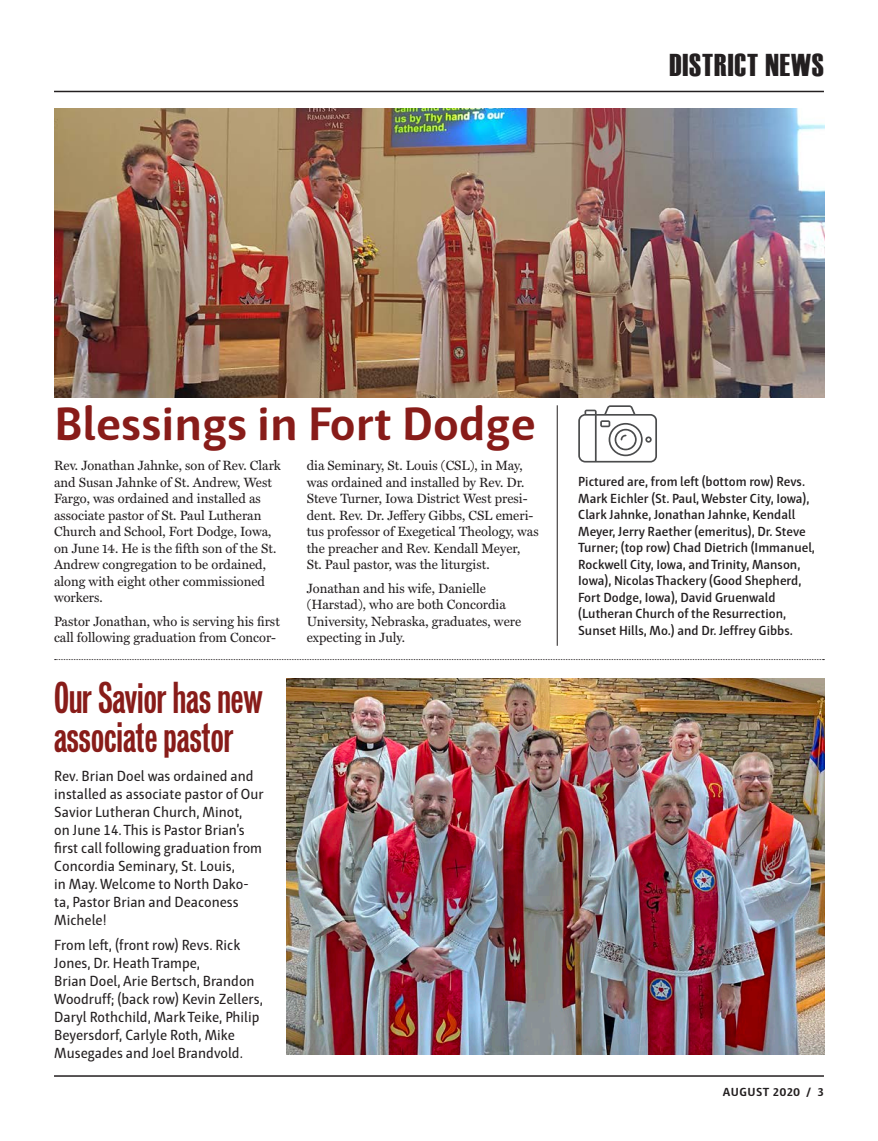
<style>
.page{position:relative;width:878px;height:1141px;background:#fff}
.page>*{position:absolute;margin:0;border:0;box-sizing:border-box;transform-origin:0 0}
.Submissions_Body_Tex{font:700 48px "Haptic";color:#881c19}
.Submissions_Body_Tex-2{font:40.5px/39px "Vonnes Bold Comp";color:#881c19}
.Interior_Header_Bar{font:31.5px "Haettenschweiler";letter-spacing:.03em;color:#231f20}
.Body_Text{font:15px/18px "Haptic";color:#231f20}
.Body_Text-2{font:13.5px/16.5px "Miller Text";color:#231f20}
.Body_Text-3{font:600 13.5px/16.5px "Haptic";color:#231f20}
.t1{font:700 12px "Haptic";letter-spacing:.04em;color:#231f20}
</style>
<div class="page">
<hr style="left:54px;top:1075px;width:770px;height:2px;background:#231f20">
<hr style="left:54px;top:91px;width:770px;height:1px;background:#231f20">
<img style="left:54px;top:108px;width:770px;height:289px">
<hr style="left:557px;top:405px;width:1px;height:241px;background:#231f20">
<svg style="left:55px;top:659px;width:769px;height:1px"></svg>
<svg style="left:578px;top:405px;width:79px;height:57px"></svg>
<img style="left:286px;top:679px;width:538px;height:376px">
<p class="Interior_Header_Bar" style="left:669px;top:47px;width:156px">DISTRICT NEWS</p>
<p class="Submissions_Body_Tex" style="left:54px;top:395px;width:483px">Blessings in Fort Dodge</p>
<p class="Body_Text-2" style="left:54px;top:458px;width:228px">Rev. Jonathan Jahnke, son of Rev. Clark and Susan Jahnke of St. Andrew, West Fargo, was ordained and installed as associate pastor of St. Paul Lutheran Church and School, Fort Dodge, Iowa, on June 14. He is the fifth son of the St.<br>Andrew congregation to be ordained, along with eight other commissioned workers.</p>
<p class="Body_Text-2" style="left:54px;top:613px;width:227px">Pastor Jonathan, who is serving his first call following graduation from Concor-</p>
<p class="Submissions_Body_Tex-2" style="left:54px;top:677px;width:210px">Our Savior has new associate pastor</p>
<p class="Body_Text" style="left:54px;top:767px;width:211px">Rev. Brian Doel was ordained and installed as associate pastor of Our<br>Savior Lutheran Church, Minot,<br>on June 14. This is Pastor Brian’s first call following graduation from<br>Concordia Seminary, St. Louis,<br>in May. Welcome to North Dako&shy;ta, Pastor Brian and Deaconess<br>Michele!</p>
<p class="Body_Text" style="left:54px;top:936px;width:210px">From left, (front row) Revs. Rick<br>Jones, Dr. Heath Trampe,<br>Brian Doel, Arie Bertsch, Brandon<br>Woodruff; (back row) Kevin Zellers,<br>Daryl Rothchild, Mark Teike, Philip<br>Beyersdorf, Carlyle Roth, Mike<br>Musegades and Joel Brandvold.</p>
<p class="Body_Text-2" style="left:307px;top:458px;width:233px">dia Seminary, St. Louis (CSL), in May, was ordained and installed by Rev. Dr.<br>Steve Turner, Iowa District West presi&shy;dent. Rev. Dr. Jeffery Gibbs, CSL emeri&shy;tus professor of Exegetical Theology, was the preacher and Rev. Kendall Meyer, St. Paul pastor, was the liturgist.</p>
<p class="Body_Text-2" style="left:307px;top:580px;width:216px">Jonathan and his wife, Danielle (Harstad), who are both Concordia<br>University, Nebraska, graduates, were expecting in July.</p>
<p class="Body_Text-3" style="left:578px;top:473px;width:238px">Pictured are, from left (bottom row) Revs.<br>Mark Eichler (St. Paul, Webster City, Iowa), Clark Jahnke, Jonathan Jahnke, Kendall Meyer, Jerry Raether (emeritus), Dr. Steve Turner; (top row) Chad Dietrich (Immanuel, Rockwell City, Iowa, and Trinity, Manson, Iowa), Nicolas Thackery (Good Shepherd, Fort Dodge, Iowa), David Gruenwald (Lutheran Church of the Resurrection, Sunset Hills, Mo.) and Dr. Jeffrey Gibbs.</p>
<p class="t1" style="left:722px;top:1084px;width:103px">AUGUST 2020 / 3</p>
</div>
